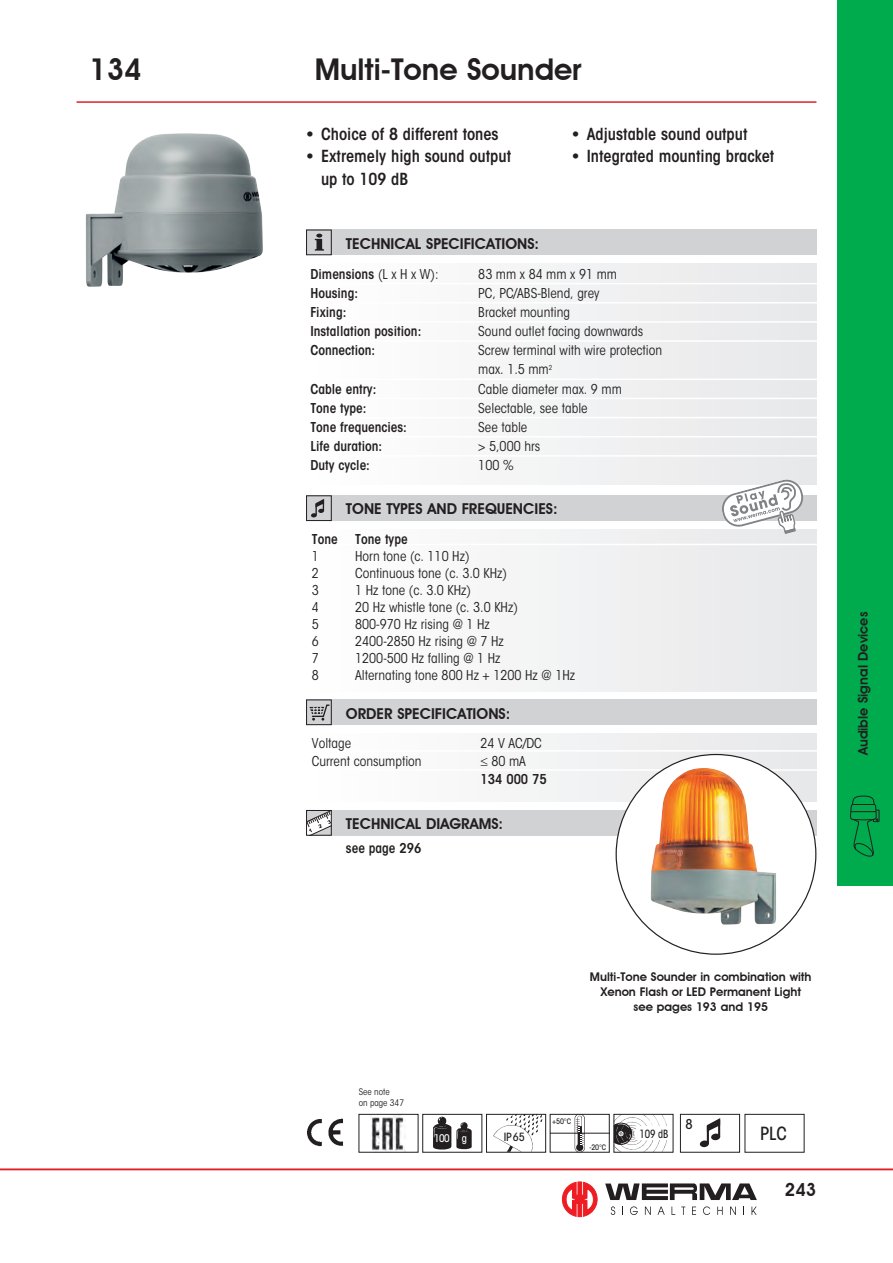
<style>
.page{position:relative;width:893px;height:1263px;background:#fff}
.page>*{position:absolute;margin:0;border:0;box-sizing:border-box;transform-origin:0 0}
.t1{font:600 30px "Avant Garde IT Cby BT";color:#231f20}
.t2{font:600 18px "Avant Garde IT Cby BT";color:#231f20}
.t3{font:500 condensed 18px "ITC Avant Garde Std";color:#231f20}
.t4{font:600 condensed 16.5px/22.5px "ITC Avant Garde Std";color:#231f20}
.t5{font:600 15px "Avant Garde IT Cby BT";color:#231f20}
.t6{font:condensed 13.5px/19.2px "ITC Avant Garde Std";color:#231f20}
.t7{font:600 condensed 13.5px/17.9px "ITC Avant Garde Std";color:#231f20}
.t8{font:600 13.5px "Avant Garde IT Cby BT";color:#231f20}
.t9{font:500 condensed 13.5px "ITC Avant Garde Std";color:#231f20}
.t10{font:600 12px/15px "Avant Garde IT Cby BT";color:#231f20;text-align:center}
.t11{font:500 condensed 11.25px "ITC Avant Garde Std";letter-spacing:-.01em;color:#231f20;scale:.9 1}
.t12{font:500 condensed 11.25px "ITC Avant Garde Std";letter-spacing:-.01em;color:#231f20}
.t13{font:500 condensed 10.5px "ITC Avant Garde Std";color:#fff}
.t14{font:condensed 9px/10.5px "ITC Avant Garde Std";color:#231f20}
.t15{font:500 condensed 7.5px "ITC Avant Garde Std";color:#231f20}
.s1{font-weight:400}
</style>
<div class="page">
<svg style="left:562px;top:1182px;width:35px;height:35px"></svg>
<svg style="left:611px;top:1206px;width:4px;height:9px"></svg>
<svg style="left:630px;top:1206px;width:8px;height:9px"></svg>
<svg style="left:645px;top:1206px;width:6px;height:9px"></svg>
<svg style="left:657px;top:1206px;width:8px;height:9px"></svg>
<svg style="left:671px;top:1206px;width:4px;height:9px"></svg>
<svg style="left:681px;top:1206px;width:4px;height:9px"></svg>
<svg style="left:692px;top:1206px;width:4px;height:9px"></svg>
<svg style="left:703px;top:1206px;width:7px;height:9px"></svg>
<svg style="left:717px;top:1206px;width:6px;height:9px"></svg>
<svg style="left:730px;top:1206px;width:6px;height:9px"></svg>
<svg style="left:751px;top:1206px;width:6px;height:9px"></svg>
<svg style="left:605px;top:1183px;width:152px;height:17px"></svg>
<svg style="left:493px;top:1116px;width:49px;height:34px"></svg>
<div style="left:486px;top:1114px;width:60px;height:38px;border:1px solid #231f20"></div>
<svg style="left:575px;top:1116px;width:10px;height:34px"></svg>
<hr style="left:550px;top:1133px;width:59px;height:1px;background:#231f20">
<div style="left:550px;top:1114px;width:59px;height:38px;border:1px solid #231f20"></div>
<svg style="left:433px;top:1116px;width:39px;height:34px"></svg>
<div style="left:423px;top:1114px;width:59px;height:38px;border:1px solid #231f20"></div>
<svg style="left:616px;top:1116px;width:51px;height:34px"></svg>
<div style="left:614px;top:1114px;width:59px;height:38px;border:1px solid #231f20"></div>
<div style="left:636px;top:1126px;width:35px;height:14px;background:#fff"></div>
<img style="left:307px;top:1118px;width:36px;height:29px">
<div style="left:306px;top:264px;width:510px;height:221px;background:#f3f4f4"></div>
<hr style="left:298px;top:283px;width:527px;height:1px;background:#fff">
<hr style="left:298px;top:302px;width:527px;height:1px;background:#fff">
<hr style="left:298px;top:321px;width:527px;height:2px;background:#fff">
<hr style="left:298px;top:340px;width:527px;height:2px;background:#fff">
<hr style="left:298px;top:379px;width:527px;height:1px;background:#fff">
<hr style="left:298px;top:398px;width:527px;height:1px;background:#fff">
<hr style="left:298px;top:417px;width:527px;height:1px;background:#fff">
<hr style="left:298px;top:436px;width:527px;height:1px;background:#fff">
<hr style="left:298px;top:455px;width:527px;height:2px;background:#fff">
<div style="left:306px;top:734px;width:510px;height:68px;background:linear-gradient(to right,#fff,#e6e6e8)"></div>
<hr style="left:298px;top:750px;width:527px;height:2px;background:#fff">
<hr style="left:298px;top:769px;width:527px;height:2px;background:#fff">
<div style="left:306px;top:529px;width:510px;height:162px;background:#f3f3f4"></div>
<hr style="left:298px;top:544px;width:527px;height:1px;background:#fff">
<img style="left:86px;top:133px;width:177px;height:154px">
<hr style="left:0;top:1169px;width:893px;height:1px;background:#df2027">
<hr style="left:77px;top:101px;width:739px;height:2px;background:#df2027">
<div style="left:700px;top:1140px;width:9px;height:7px;background:#231f20;border-radius:50%"></div>
<svg style="left:707px;top:1118px;width:13px;height:24px"></svg>
<div style="left:680px;top:1114px;width:60px;height:38px;border:1px solid #231f20"></div>
<div style="left:306px;top:810px;width:510px;height:26px;background:#d1d2d4"></div>
<svg style="left:308px;top:812px;width:22px;height:22px"></svg>
<div style="left:306px;top:810px;width:26px;height:26px;border:1px solid #231f20"></div>
<div style="left:306px;top:699px;width:510px;height:26px;background:#d1d2d4"></div>
<svg style="left:309px;top:704px;width:21px;height:17px"></svg>
<div style="left:306px;top:699px;width:26px;height:26px;border:1px solid #231f20"></div>
<div style="left:306px;top:230px;width:510px;height:25px;background:#d1d2d4"></div>
<svg style="left:315px;top:234px;width:9px;height:17px"></svg>
<div style="left:306px;top:230px;width:26px;height:25px;border:1px solid #231f20"></div>
<div style="left:306px;top:495px;width:510px;height:26px;background:#d1d2d4"></div>
<svg style="left:311px;top:499px;width:13px;height:19px"></svg>
<div style="left:306px;top:495px;width:26px;height:26px;border:1px solid #231f20"></div>
<div style="left:616px;top:754px;width:200px;height:200px;background:#fff;border-radius:50%"></div>
<img style="left:651px;top:768px;width:125px;height:157px">
<div style="left:838px;top:0;width:55px;height:885px;background:#00ab4d"></div>
<svg style="left:850px;top:795px;width:30px;height:62px"></svg>
<img style="left:370px;top:1116px;width:36px;height:34px">
<div style="left:359px;top:1114px;width:59px;height:38px;border:1px solid #231f20"></div>
<div style="left:745px;top:1114px;width:59px;height:38px;background:#fff;border:1px solid #231f20"></div>
<svg style="left:722px;top:477px;width:84px;height:58px"></svg>
<h1 class="t1" style="left:89px;top:51px;width:54px">134</h1>
<h1 class="t1" style="left:315px;top:51px;width:268px">Multi-Tone Sounder</h1>
<p class="t4" style="left:306px;top:122px;width:194px">• Choice of 8 different tones</p>
<p class="t4" style="left:321px;top:145px;width:192px;text-indent:-15px">• Extremely high sound output up to 109 dB</p>
<p class="t5" style="left:346px;top:234px;width:195px">TECHNICAL SPECIFICATIONS:</p>
<p class="t4" style="left:572px;top:122px;width:177px">• Adjustable sound output</p>
<p class="t4" style="left:572px;top:145px;width:204px">• Integrated mounting bracket</p>
<p class="t7" style="left:310px;top:265px;width:130px">Dimensions <span class="s1">(L x H x W):</span></p>
<p class="t6" style="left:478px;top:264px;width:140px">83 mm x 84 mm x 91 mm</p>
<p class="t7" style="left:310px;top:284px;width:49px">Housing:</p>
<p class="t6" style="left:478px;top:283px;width:123px">PC, PC/ABS-Blend, grey</p>
<p class="t7" style="left:310px;top:303px;width:37px">Fixing:</p>
<p class="t6" style="left:478px;top:303px;width:93px">Bracket mounting</p>
<p class="t7" style="left:310px;top:322px;width:112px">Installation position:</p>
<p class="t6" style="left:478px;top:322px;width:166px">Sound outlet facing downwards</p>
<p class="t7" style="left:310px;top:341px;width:66px">Connection:</p>
<p class="t6" style="left:478px;top:341px;width:185px">Screw terminal with wire protection max. 1.5 mm<sup>2</sup></p>
<p class="t7" style="left:310px;top:380px;width:67px">Cable entry:</p>
<p class="t6" style="left:478px;top:379px;width:145px">Cable diameter max. 9 mm</p>
<p class="t7" style="left:310px;top:399px;width:58px">Tone type:</p>
<p class="t6" style="left:478px;top:398px;width:111px">Selectable, see table</p>
<p class="t7" style="left:310px;top:418px;width:98px">Tone frequencies:</p>
<p class="t6" style="left:478px;top:417px;width:51px">See table</p>
<p class="t7" style="left:310px;top:437px;width:73px">Life duration:</p>
<p class="t6" style="left:478px;top:437px;width:63px">&gt; 5,000 hrs</p>
<p class="t7" style="left:310px;top:456px;width:61px">Duty cycle:</p>
<p class="t6" style="left:478px;top:456px;width:37px">100 %</p>
<p class="t5" style="left:346px;top:500px;width:213px">TONE TYPES AND FREQUENCIES:</p>
<p class="t7" style="left:312px;top:530px;width:27px">Tone</p>
<p class="t7" style="left:355px;top:530px;width:54px">Tone type</p>
<p class="t6" style="left:312px;top:547px;width:9px">1</p>
<p class="t6" style="left:355px;top:547px;width:116px">Horn tone (c. 110 Hz)</p>
<p class="t6" style="left:312px;top:564px;width:9px">2</p>
<p class="t6" style="left:355px;top:564px;width:153px">Continuous tone (c. 3.0 KHz)</p>
<p class="t6" style="left:312px;top:581px;width:9px">3</p>
<p class="t6" style="left:355px;top:581px;width:117px">1 Hz tone (c. 3.0 KHz)</p>
<p class="t6" style="left:312px;top:598px;width:9px">4</p>
<p class="t6" style="left:355px;top:598px;width:164px">20 Hz whistle tone (c. 3.0 KHz)</p>
<p class="t6" style="left:312px;top:615px;width:9px">5</p>
<p class="t6" style="left:355px;top:615px;width:136px">800-970 Hz rising @ 1 Hz</p>
<p class="t6" style="left:312px;top:632px;width:9px">6</p>
<p class="t6" style="left:355px;top:632px;width:150px">2400-2850 Hz rising @ 7 Hz</p>
<p class="t6" style="left:312px;top:649px;width:9px">7</p>
<p class="t6" style="left:355px;top:649px;width:147px">1200-500 Hz falling @ 1 Hz</p>
<p class="t6" style="left:312px;top:666px;width:9px">8</p>
<p class="t6" style="left:355px;top:666px;width:221px">Alternating tone 800 Hz + 1200 Hz @ 1Hz</p>
<p class="t5" style="left:346px;top:704px;width:166px">ORDER SPECIFICATIONS:</p>
<p class="t6" style="left:312px;top:734px;width:41px">Voltage</p>
<p class="t6" style="left:480px;top:734px;width:63px">24 V AC/DC</p>
<p class="t6" style="left:312px;top:752px;width:111px">Current consumption</p>
<p class="t7" style="left:480px;top:752px;width:68px">≤ <span class="s1">80 mA<br></span>134 000 75</p>
<p class="t5" style="left:346px;top:815px;width:159px">TECHNICAL DIAGRAMS:</p>
<p class="t7" style="left:346px;top:839px;width:77px">see page 296</p>
<p class="t8" style="left:855px;top:755px;width:145px;rotate:-90deg">Audible Signal Devices</p>
<p class="t14" style="left:359px;top:1087px;width:47px">See note<br>on page 347</p>
<p class="t13" style="left:434px;top:1132px;width:34px">100 g</p>
<p class="t10" style="left:590px;top:969px;width:223px">Multi-Tone Sounder in combination with<br>Xenon Flash or LED Permanent Light see pages 193 and 195</p>
<p class="t12" style="left:504px;top:1130px;width:23px">IP 65</p>
<p class="t15" style="left:552px;top:1116px;width:20px">+50°C</p>
<p class="t15" style="left:589px;top:1142px;width:18px">-20°C</p>
<p class="t11" style="left:639px;top:1127px;width:33px">109 dB</p>
<p class="t9" style="left:686px;top:1115px;width:9px">8</p>
<h2 class="t3" style="left:760px;top:1122px;width:28px">PLC</h2>
<h2 class="t2" style="left:785px;top:1179px;width:33px">243</h2>
</div>
